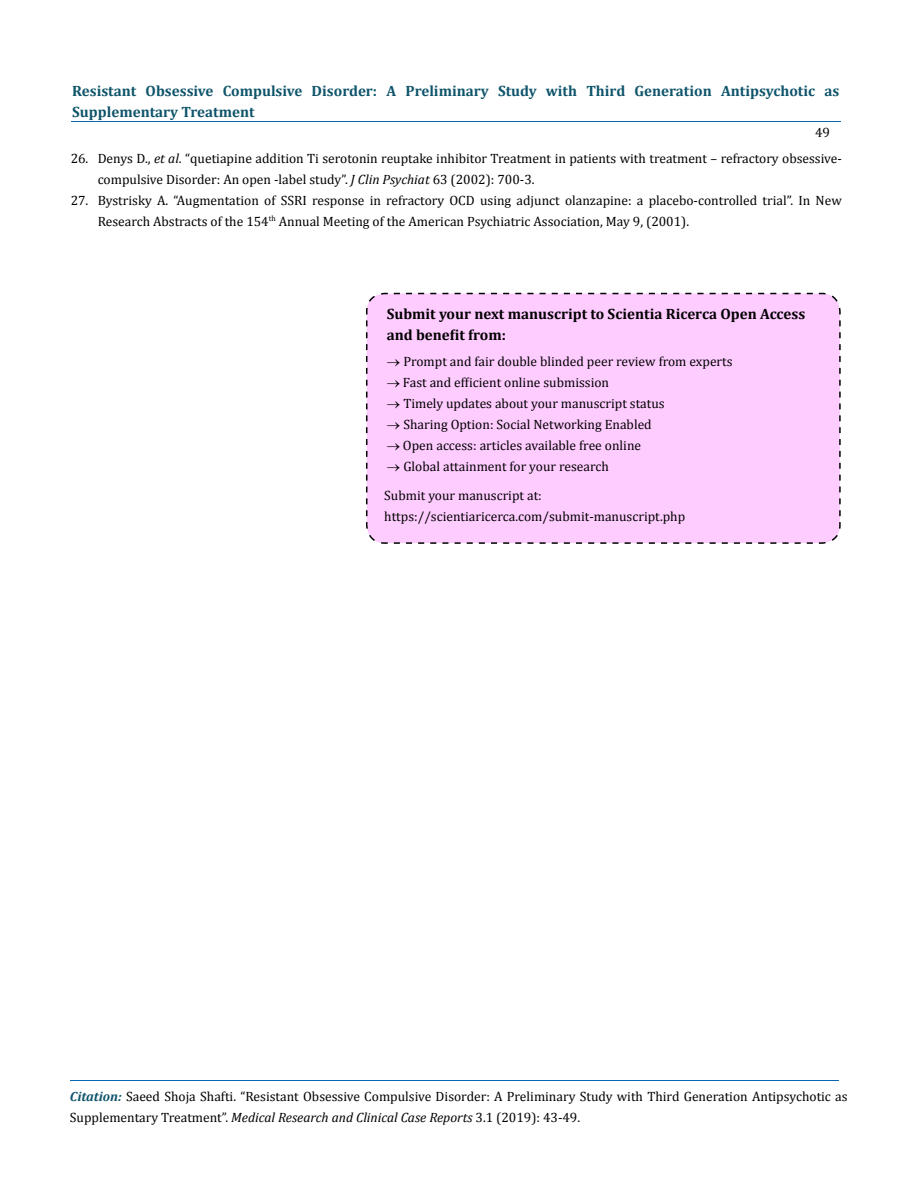
<style>
.page{position:relative;width:917px;height:1190px;background:#fff}
.page>*{position:absolute;margin:0;border:0;box-sizing:border-box;transform-origin:0 0}
.t1{font:700 15px/21px "Cambria";color:#0e546a}
.t2{font:700 15px/21px "Cambria";color:#000}
.t3{font:13.5px/21px "Cambria";color:#000}
.s1{font-style:italic}
.s2{font-weight:700;font-style:italic;font-size:13.35px;color:#0e546a}
</style>
<div class="page">
<hr style="left:71px;top:1080px;width:768px;height:1px;background:#0d66b1">
<hr style="left:71px;top:121px;width:769px;height:1px;background:#0d66b1">
<div style="left:366px;top:292px;width:475px;height:252px;background:#fcf"></div>
<p class="t1" style="left:72px;top:80px;width:768px">Resistant Obsessive Compulsive Disorder: A Preliminary Study with Third Generation Antipsychotic as<br>Supplementary Treatment</p>
<p class="t3" style="left:98px;top:147px;width:745px;text-indent:-27px">26. Denys D., <span class="s1">et al</span>. “quetiapine addition Ti serotonin reuptake inhibitor Treatment in patients with treatment – refractory obsessive&shy;compulsive Disorder: An open -label study”. <span class="s1">J Clin Psychiat</span> 63 (2002): 700-3.</p>
<p class="t3" style="left:98px;top:189px;width:745px;text-indent:-27px">27. Bystrisky A. “Augmentation of SSRI response in refractory OCD using adjunct olanzapine: a placebo-controlled trial”. In New<br>Research Abstracts of the 154<sup>th</sup> Annual Meeting of the American Psychiatric Association, May 9, (2001).</p>
<p class="t3" style="left:815px;top:122px;width:16px">49</p>
<p class="t2" style="left:386px;top:303px;width:420px">Submit your next manuscript to Scientia Ricerca Open Access and benefit from:</p>
<p class="t3" style="left:386px;top:350px;width:347px">→ Prompt and fair double blinded peer review from experts</p>
<p class="t3" style="left:386px;top:371px;width:224px">→ Fast and efficient online submission</p>
<p class="t3" style="left:386px;top:392px;width:279px">→ Timely updates about your manuscript status</p>
<p class="t3" style="left:386px;top:413px;width:266px">→ Sharing Option: Social Networking Enabled</p>
<p class="t3" style="left:386px;top:434px;width:256px">→ Open access: articles available free online</p>
<p class="t3" style="left:384px;top:451px;width:226px;line-height:29.4px">→ Global attainment for your research<br>Submit your manuscript at:</p>
<p class="t3" style="left:384px;top:506px;width:302px">https://scientiaricerca.com/submit-manuscript.php</p>
<p class="t3" style="left:70px;top:1085px;width:779px"><span class="s2">Citation:</span> Saeed Shoja Shafti. “Resistant Obsessive Compulsive Disorder: A Preliminary Study with Third Generation Antipsychotic as<br>Supplementary Treatment”. <span class="s1">Medical Research and Clinical Case Reports</span> 3.1 (2019): 43-49.</p>
</div>
